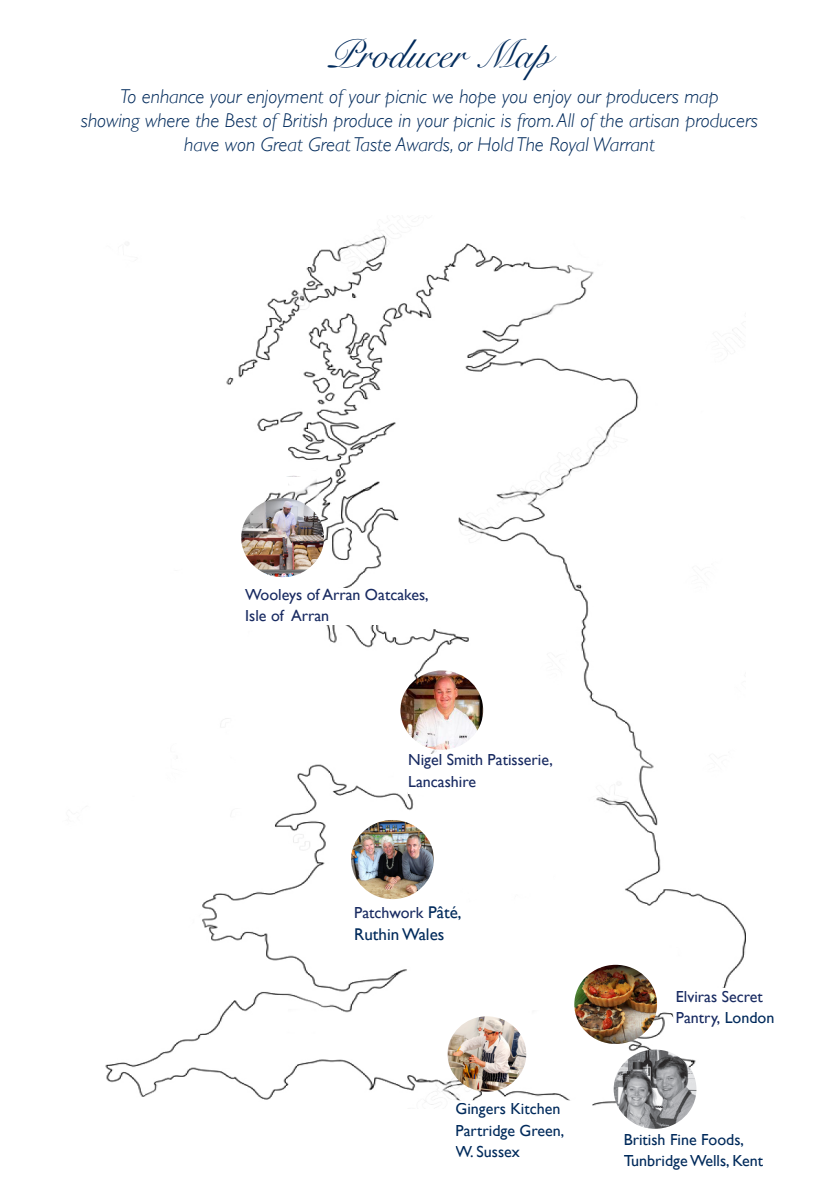
<style>
.page{position:relative;width:840px;height:1191px;background:#fff}
.page>*{position:absolute;margin:0;border:0;box-sizing:border-box;transform-origin:0 0}
.t1{font:40px "Snell Roundhand Script";color:#002a5b}
.t2{font:italic 300 20px/24px "Gill Sans";color:#002a5b;text-align:center}
.t3{font:17px "Gill Sans";color:#002a5b}
.t4{font:16px/21.6px "Gill Sans";color:#182a61}
.t5{font:16px/21.6px "Gill Sans";color:#002a5b}
.s1{font-size:17px;color:#002a5b}
.s2{color:#002a5b}
</style>
<div class="page">
<img style="left:105px;top:226px;width:640px;height:880px">
<div style="left:674px;top:989px;width:158px;height:44px;background:#fff"></div>
<img style="left:400px;top:670px;width:83px;height:79px">
<img style="left:574px;top:964px;width:82px;height:80px">
<svg style="left:452px;top:1100px;width:140px;height:6px"></svg>
<img style="left:447px;top:1016px;width:79px;height:75px">
<img style="left:613px;top:1049px;width:83px;height:79px">
<svg style="left:285px;top:476px;width:16px;height:1px"></svg>
<div style="left:245px;top:588px;width:204px;height:37px;background:#fff"></div>
<img style="left:241px;top:498px;width:83px;height:79px">
<div style="left:408px;top:754px;width:178px;height:40px;background:#fff"></div>
<img style="left:351px;top:820px;width:82px;height:79px">
<div style="left:354px;top:906px;width:178px;height:40px;background:#fff"></div>
<p class="t1" style="left:327px;top:31px;width:225px">Producer Map</p>
<p class="t2" style="left:120px;top:84px;width:600px">To enhance your enjoyment of your picnic we hope you enjoy our producers map</p>
<p class="t2" style="left:81px;top:108px;width:678px">showing where the Best of British produce in your picnic is from. All of the artisan producers have won Great Great Taste Awards, or Hold The Royal Warrant</p>
<p class="t4" style="left:245px;top:583px;width:185px">Wooleys of Arran Oatcakes,<br>Isle of Arran</p>
<p class="t4" style="left:408px;top:749px;width:146px">Nigel Smith Patisserie,</p>
<p class="t4" style="left:408px;top:770px;width:69px">Lancashire</p>
<p class="t4" style="left:354px;top:901px;width:109px">Patchwork <span class="s1">Pâté,</span></p>
<p class="t3" style="left:354px;top:924px;width:92px">Ruthin Wales</p>
<p class="t4" style="left:675px;top:985px;width:100px">Elviras Secret<br>Pantry, <span class="s2">London</span></p>
<p class="t5" style="left:455px;top:1097px;width:106px">Gingers Kitchen</p>
<p class="t5" style="left:455px;top:1119px;width:110px">Partridge Green,<br>W. Sussex</p>
<p class="t5" style="left:623px;top:1128px;width:122px">British Fine Foods,</p>
<p class="t5" style="left:623px;top:1150px;width:141px">Tunbridge Wells, Kent</p>
</div>
